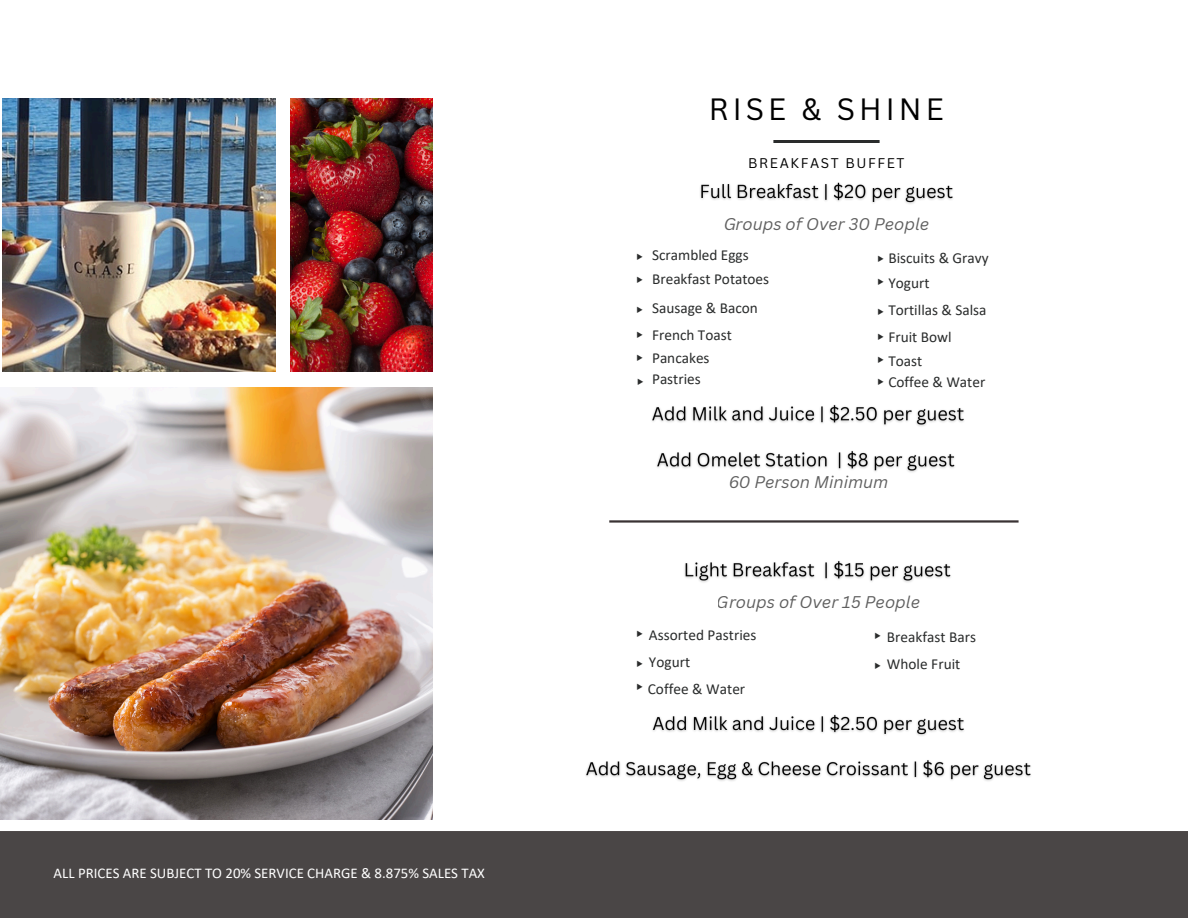
<style>
.page{position:relative;width:1188px;height:918px;background:#fff}
.page>*{position:absolute;margin:0;border:0;box-sizing:border-box;transform-origin:0 0}
.t1{font:30px "Canva Sans";letter-spacing:.135em;color:#000}
.t2{font:italic 16.5px "Canva Sans";color:#000}
.t3{font:15.3px/24.6px "Calibri";color:#2a2c2c}
.t4{font:15.3px/23px "Free Sans";color:#2a2c2c}
.t5{font:14.85px "Calibri";color:#fff}
.t6{font:13.65px "Canva Sans";letter-spacing:.12em;color:#000}
.s1{font-family:"Free Sans"}
</style>
<div class="page">
<img style="left:0;top:387px;width:432px;height:432px">
<img style="left:291px;top:98px;width:142px;height:274px">
<img style="left:3px;top:98px;width:272px;height:274px">
<div style="left:0;top:832px;width:1188px;height:86px;background:#4a4646"></div>
<img style="left:700px;top:182px;width:253px;height:22px">
<img style="left:652px;top:404px;width:312px;height:69px">
<hr style="left:609px;top:520px;width:410px;height:3px;background:#3a3334">
<img style="left:684px;top:560px;width:267px;height:23px">
<img style="left:773px;top:141px;width:107px;height:1px">
<img style="left:586px;top:714px;width:445px;height:67px">
<p class="t5" style="left:54px;top:867px;width:433px">ALL PRICES ARE SUBJECT TO 20% SERVICE CHARGE &amp; 8.875% SALES TAX</p>
<p class="t1" style="left:709px;top:88px;width:236px">RISE &amp; SHINE</p>
<p class="t6" style="left:748px;top:154px;width:158px">BREAKFAST BUFFET</p>
<p class="t2" style="left:723px;top:213px;width:207px">Groups of Over 30 People</p>
<p class="t3" style="left:652px;top:243px;width:98px">Scrambled Eggs</p>
<h1 class="t3" style="left:652px;top:268px;width:119px">Breakfast Potatoes</h1>
<p class="t4" style="left:634px;top:245px;width:12px">▸ ▸</p>
<p class="t4" style="left:634px;top:298px;width:12px">▸</p>
<p class="t3" style="left:652px;top:297px;width:107px">Sausage &amp; Bacon</p>
<p class="t4" style="left:634px;top:324px;width:12px">▸ ▸</p>
<p class="t3" style="left:652px;top:324px;width:81px">French Toast</p>
<h2 class="t3" style="left:652px;top:347px;width:59px">Pancakes</h2>
<h4 class="t3" style="left:876px;top:247px;width:115px"><span class="s1">▸</span> Biscuits &amp; Gravy <span class="s1">▸</span> Yogurt</h4>
<h4 class="t4" style="left:876px;top:300px;width:12px">▸</h4>
<h4 class="t3" style="left:876px;top:325px;width:78px"><span class="s1">▸</span> Fruit Bowl <span class="s1">▸</span> Toast</h4>
<h4 class="t3" style="left:888px;top:299px;width:100px">Tortillas &amp; Salsa</h4>
<h2 class="t4" style="left:635px;top:370px;width:12px">▸</h2>
<p class="t3" style="left:652px;top:368px;width:50px">Pastries</p>
<p class="t3" style="left:876px;top:371px;width:111px"><span class="s1">▸</span> Coffee &amp; Water</p>
<p class="t2" style="left:728px;top:471px;width:162px">60 Person Minimum</p>
<p class="t2" style="left:717px;top:591px;width:205px">Groups of Over 15 People</p>
<h4 class="t3" style="left:634px;top:624px;width:124px"><span class="s1">▸</span> Assorted Pastries</h4>
<h4 class="t4" style="left:634px;top:652px;width:12px">▸</h4>
<h4 class="t4" style="left:634px;top:675px;width:12px">▸</h4>
<p class="t3" style="left:872px;top:626px;width:105px"><span class="s1">▸</span> Breakfast Bars</p>
<h4 class="t4" style="left:872px;top:654px;width:12px">▸</h4>
<p class="t3" style="left:887px;top:653px;width:75px">Whole Fruit</p>
<h4 class="t3" style="left:649px;top:651px;width:43px">Yogurt</h4>
<h4 class="t3" style="left:648px;top:678px;width:99px">Coffee &amp; Water</h4>
</div>
